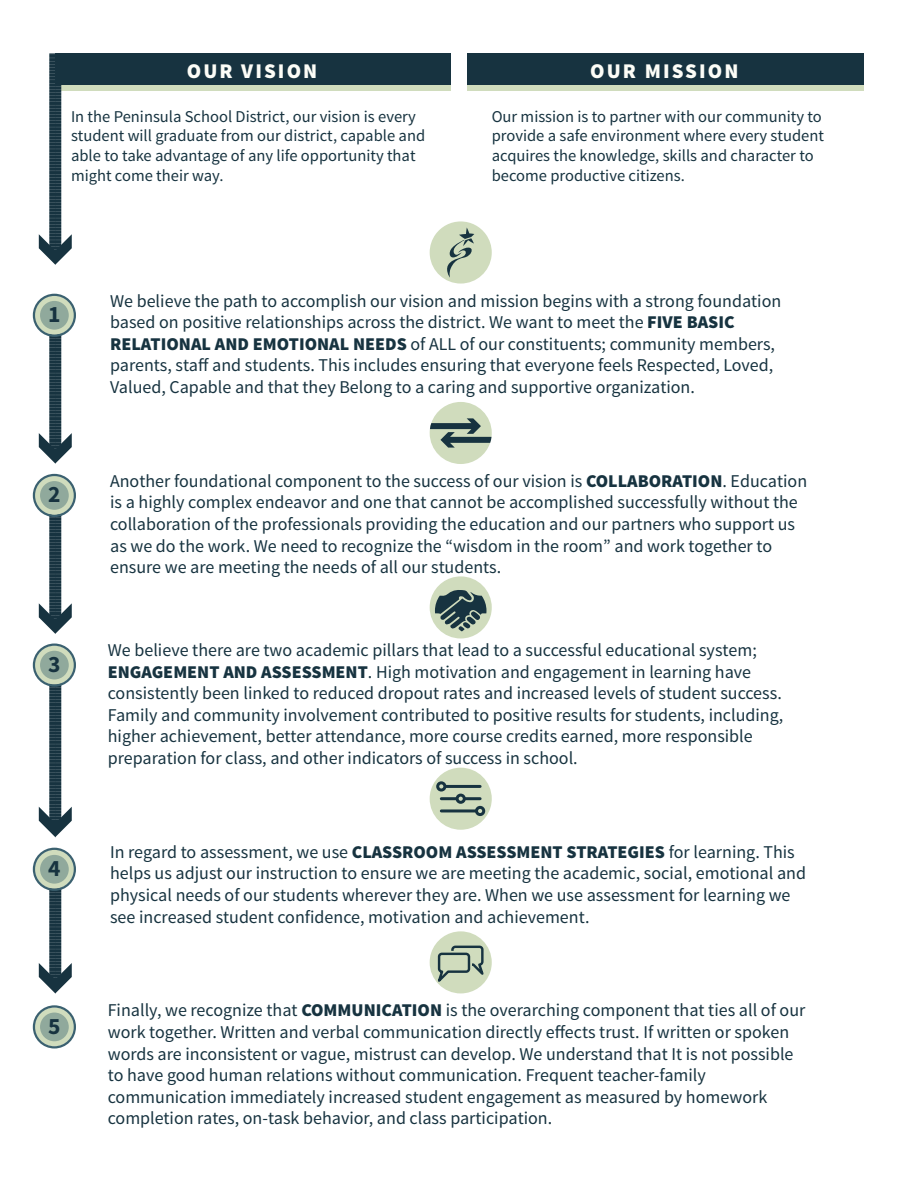
<style>
.page{position:relative;width:918px;height:1188px;background:#fff}
.page>*{position:absolute;margin:0;border:0;box-sizing:border-box;transform-origin:0 0}
.t1{font:700 23.4px "Source Sans Pro";color:#173340}
.t2{font:900 21px "Source Sans Pro";letter-spacing:.1em;color:#fcfdf7}
.t3{font:18px/21.6px "Source Sans Pro";color:#173340}
.t4{font:16.5px "Source Sans Pro";color:#173340}
.s1{font-weight:900}
</style>
<div class="page">
<div style="left:467px;top:53px;width:397px;height:32px;background:#173340"></div>
<div style="left:467px;top:85px;width:397px;height:6px;background:#d0dcbd"></div>
<div style="left:55px;top:53px;width:396px;height:32px;background:#173340"></div>
<div style="left:61px;top:85px;width:390px;height:6px;background:#d0dcbd"></div>
<svg style="left:39px;top:53px;width:33px;height:212px"></svg>
<svg style="left:39px;top:325px;width:33px;height:139px"></svg>
<svg style="left:39px;top:505px;width:33px;height:129px"></svg>
<svg style="left:39px;top:675px;width:33px;height:162px"></svg>
<svg style="left:39px;top:859px;width:33px;height:134px"></svg>
<div style="left:35px;top:296px;width:39px;height:39px;background:#d0dcbd;border-radius:50%"></div>
<div style="left:33px;top:294px;width:43px;height:43px;border:2px solid #3b6170;border-radius:50%"></div>
<div style="left:40px;top:301px;width:29px;height:29px;background:#90a99c;border-radius:50%"></div>
<div style="left:35px;top:476px;width:39px;height:39px;background:#d0dcbd;border-radius:50%"></div>
<div style="left:33px;top:474px;width:43px;height:43px;border:2px solid #3b6170;border-radius:50%"></div>
<div style="left:40px;top:481px;width:29px;height:29px;background:#90a99c;border-radius:50%"></div>
<svg style="left:35px;top:646px;width:39px;height:39px"></svg>
<div style="left:33px;top:644px;width:43px;height:43px;border:2px solid #3b6170;border-radius:50%"></div>
<div style="left:40px;top:651px;width:29px;height:28px;background:#90a99c;border-radius:50%"></div>
<div style="left:35px;top:850px;width:39px;height:39px;background:#d0dcbd;border-radius:50%"></div>
<div style="left:33px;top:848px;width:43px;height:43px;border:2px solid #3b6170;border-radius:50%"></div>
<div style="left:40px;top:855px;width:29px;height:29px;background:#90a99c;border-radius:50%"></div>
<svg style="left:35px;top:1007px;width:39px;height:39px"></svg>
<div style="left:33px;top:1005px;width:43px;height:44px;border:2px solid #3b6170;border-radius:50%"></div>
<div style="left:40px;top:1013px;width:29px;height:28px;background:#90a99c;border-radius:50%"></div>
<svg style="left:430px;top:221px;width:62px;height:63px"></svg>
<svg style="left:430px;top:402px;width:62px;height:62px"></svg>
<svg style="left:430px;top:576px;width:62px;height:62px"></svg>
<svg style="left:430px;top:768px;width:62px;height:62px"></svg>
<hr style="left:441px;top:785px;width:39px;height:3px;background:#173340">
<hr style="left:441px;top:797px;width:39px;height:3px;background:#173340">
<hr style="left:441px;top:809px;width:39px;height:3px;background:#173340">
<div style="left:438px;top:783px;width:7px;height:7px;background:#d0dcbd;border-radius:50%"></div>
<div style="left:436px;top:781px;width:10px;height:11px;border:3px solid #173340;border-radius:50%"></div>
<div style="left:457px;top:795px;width:7px;height:7px;background:#d0dcbd;border-radius:50%"></div>
<div style="left:456px;top:794px;width:10px;height:10px;border:3px solid #173340;border-radius:50%"></div>
<div style="left:477px;top:807px;width:7px;height:8px;background:#d0dcbd;border-radius:50%"></div>
<div style="left:475px;top:806px;width:10px;height:10px;border:3px solid #173340;border-radius:50%"></div>
<svg style="left:430px;top:931px;width:62px;height:62px"></svg>
<p class="t2" style="left:187px;top:58px;width:132px">OUR VISION</p>
<p class="t2" style="left:590px;top:58px;width:150px">OUR MISSION</p>
<p class="t4" style="left:71px;top:106px;width:346px">In the Peninsula School District, our vision is every</p>
<p class="t4" style="left:492px;top:106px;width:332px">Our mission is to partner with our community to</p>
<p class="t4" style="left:71px;top:126px;width:356px">student will graduate from our district, capable and</p>
<p class="t4" style="left:492px;top:126px;width:334px">provide a safe environment where every student</p>
<p class="t4" style="left:71px;top:145px;width:346px">able to take advantage of any life opportunity that</p>
<p class="t4" style="left:492px;top:145px;width:323px">acquires the knowledge, skills and character to</p>
<p class="t4" style="left:71px;top:165px;width:154px">might come their way.</p>
<p class="t4" style="left:492px;top:165px;width:195px">become productive citizens.</p>
<p class="t1" style="left:48px;top:299px;width:14px">1</p>
<p class="t1" style="left:48px;top:480px;width:14px">2</p>
<p class="t1" style="left:48px;top:649px;width:14px">3</p>
<p class="t1" style="left:48px;top:853px;width:14px">4</p>
<p class="t1" style="left:48px;top:1011px;width:14px">5</p>
<p class="t3" style="left:110px;top:290px;width:673px">We believe the path to accomplish our vision and mission begins with a strong foundation based on positive relationships across the district. We want to meet the <span class="s1">FIVE BASIC RELATIONAL AND EMOTIONAL NEEDS</span> of ALL of our constituents; community members, parents, sta˜ and students. This includes ensuring that everyone feels Respected, Loved, Valued, Capable and that they Belong to a caring and supportive organization.</p>
<p class="t3" style="left:110px;top:470px;width:699px">Another foundational component to the success of our vision is <span class="s1">COLLABORATION</span>. Education is a highly complex endeavor and one that cannot be accomplished successfully without the collaboration of the professionals providing the education and our partners who support us as we do the work. We need to recognize the “wisdom in the room” and work together to ensure we are meeting the needs of all our students.</p>
<p class="t3" style="left:108px;top:640px;width:677px">We believe there are two academic pillars that lead to a successful educational system; <span class="s1">ENGAGEMENT AND ASSESSMENT</span>. High motivation and engagement in learning have consistently been linked to reduced dropout rates and increased levels of student success.<br>Family and community involvement contributed to positive results for students, including, higher achievement, better attendance, more course credits earned, more responsible preparation for class, and other indicators of success in school.</p>
<p class="t3" style="left:110px;top:841px;width:697px">In regard to assessment, we use <span class="s1">CLASSROOM ASSESSMENT STRATEGIES</span> for learning. This helps us adjust our instruction to ensure we are meeting the academic, social, emotional and physical needs of our students wherever they are. When we use assessment for learning we see increased student confidence, motivation and achievement.</p>
<p class="t3" style="left:108px;top:1000px;width:699px">Finally, we recognize that <span class="s1">COMMUNICATION</span> is the overarching component that ties all of our work together. Written and verbal communication directly e˜ects trust. If written or spoken words are inconsistent or vague, mistrust can develop. We understand that It is not possible to have good human relations without communication. Frequent teacher-family communication immediately increased student engagement as measured by homework completion rates, on-task behavior, and class participation.</p>
</div>
